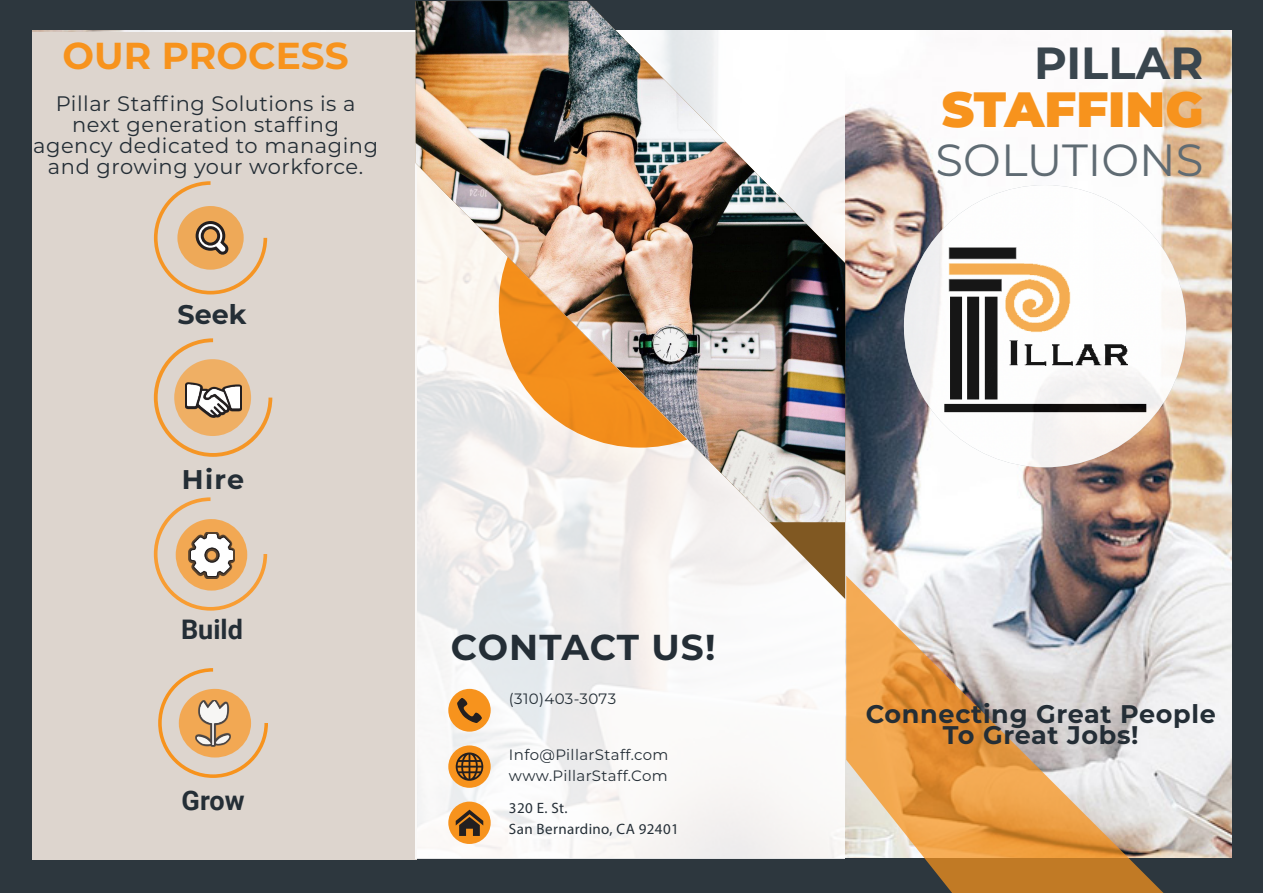
<style>
.page{position:relative;width:1263px;height:893px;background:#2d373e}
.page>*{position:absolute;margin:0;border:0;box-sizing:border-box;transform-origin:0 0}
.t1{font:900 49.5px "Montserrat";color:#f7931d}
.t2{font:45px "Montserrat";color:#5f6b73}
.t3{font:700 45px "Montserrat";color:#3a464e}
.t4{font:700 37.5px "Montserrat";color:#f7931d}
.Paragraph_Style_3{font:700 36px "Montserrat";letter-spacing:.025em;color:#242e36}
.t5{font:700 27px "Roboto";color:#242e36}
.t6{font:700 27px "Montserrat";letter-spacing:.02em;color:#242e36}
.p1{font:700 25.5px/21px "Montserrat";letter-spacing:.025em;color:#242e36;text-align:center}
.p1-2{font:21px/21px "Montserrat";letter-spacing:.025em;color:#242e36;text-align:center}
.Paragraph_Style_1{font:15px "Montserrat";letter-spacing:.025em;color:#242e36}
.Paragraph_Style_1-2{font:15px "Myriad Pro";letter-spacing:.025em;color:#242e36}
</style>
<div class="page">
<img style="left:33px;top:31px;width:1198px;height:826px">
<div style="left:32px;top:32px;width:385px;height:828px;background:#ddd5ce"></div>
<svg style="left:416px;top:599px;width:429px;height:260px;fill:#f9f8f7"></svg>
<svg style="left:846px;top:576px;width:330px;height:317px"></svg>
<svg style="left:416px;top:522px;width:429px;height:77px;fill:#f3f0ef"></svg>
<img style="left:416px;top:1px;width:429px;height:521px">
<img style="left:904px;top:185px;width:282px;height:282px;border-radius:141px">
<img style="left:498px;top:257px;width:189px;height:191px">
<svg style="left:154px;top:338px;width:118px;height:119px"></svg>
<svg style="left:154px;top:497px;width:113px;height:114px"></svg>
<img style="left:176px;top:519px;width:71px;height:72px">
<svg style="left:158px;top:668px;width:110px;height:110px"></svg>
<div style="left:188px;top:532px;width:47px;height:47px;background:#231f20;opacity:.75"></div>
<svg style="left:190px;top:534px;width:43px;height:43px"></svg>
<img style="left:191px;top:535px;width:41px;height:41px">
<svg style="left:154px;top:181px;width:113px;height:113px"></svg>
<div style="left:448px;top:745px;width:43px;height:43px;background:#f7931d;border-radius:50%"></div>
<div style="left:448px;top:802px;width:43px;height:42px;background:#f7931d;border-radius:50%"></div>
<div style="left:448px;top:689px;width:43px;height:43px;background:#f7931d;border-radius:50%"></div>
<svg style="left:456px;top:752px;width:27px;height:29px"></svg>
<svg style="left:456px;top:810px;width:27px;height:26px"></svg>
<svg style="left:457px;top:698px;width:25px;height:25px"></svg>
<svg style="left:185px;top:382px;width:57px;height:35px"></svg>
<img style="left:187px;top:374px;width:52px;height:52px">
<p class="t4" style="left:63px;top:28px;width:288px">OUR PROCESS</p>
<p class="p1-2" style="left:56px;top:92px;width:301px">Pillar Staffing Solutions is a next generation staffing</p>
<p class="p1-2" style="left:33px;top:134px;width:346px">agency dedicated to managing and growing your workforce.</p>
<p class="t6" style="left:177px;top:295px;width:71px">Seek</p>
<p class="t6" style="left:182px;top:459px;width:64px">Hire</p>
<p class="t5" style="left:181px;top:610px;width:63px">Build</p>
<p class="t5" style="left:182px;top:782px;width:64px">Grow</p>
<p class="Paragraph_Style_3" style="left:451px;top:621px;width:266px">CONTACT US!</p>
<p class="Paragraph_Style_1" style="left:509px;top:688px;width:109px">(310)403-3073</p>
<p class="Paragraph_Style_1" style="left:509px;top:744px;width:161px">Info@PillarStaff.com</p>
<p class="Paragraph_Style_1" style="left:509px;top:765px;width:160px">www.PillarStaff.Com</p>
<p class="Paragraph_Style_1-2" style="left:509px;top:799px;width:60px">320 E. St.</p>
<p class="Paragraph_Style_1-2" style="left:509px;top:820px;width:171px">San Bernardino, CA 92401</p>
<p class="t3" style="left:1034px;top:30px;width:171px">PILLAR</p>
<p class="t1" style="left:942px;top:72px;width:263px">STAFFING</p>
<p class="t2" style="left:936px;top:129px;width:269px">SOLUTIONS</p>
<p class="p1" style="left:866px;top:702px;width:352px">Connecting Great People<br>To Great Jobs!</p>
</div>
